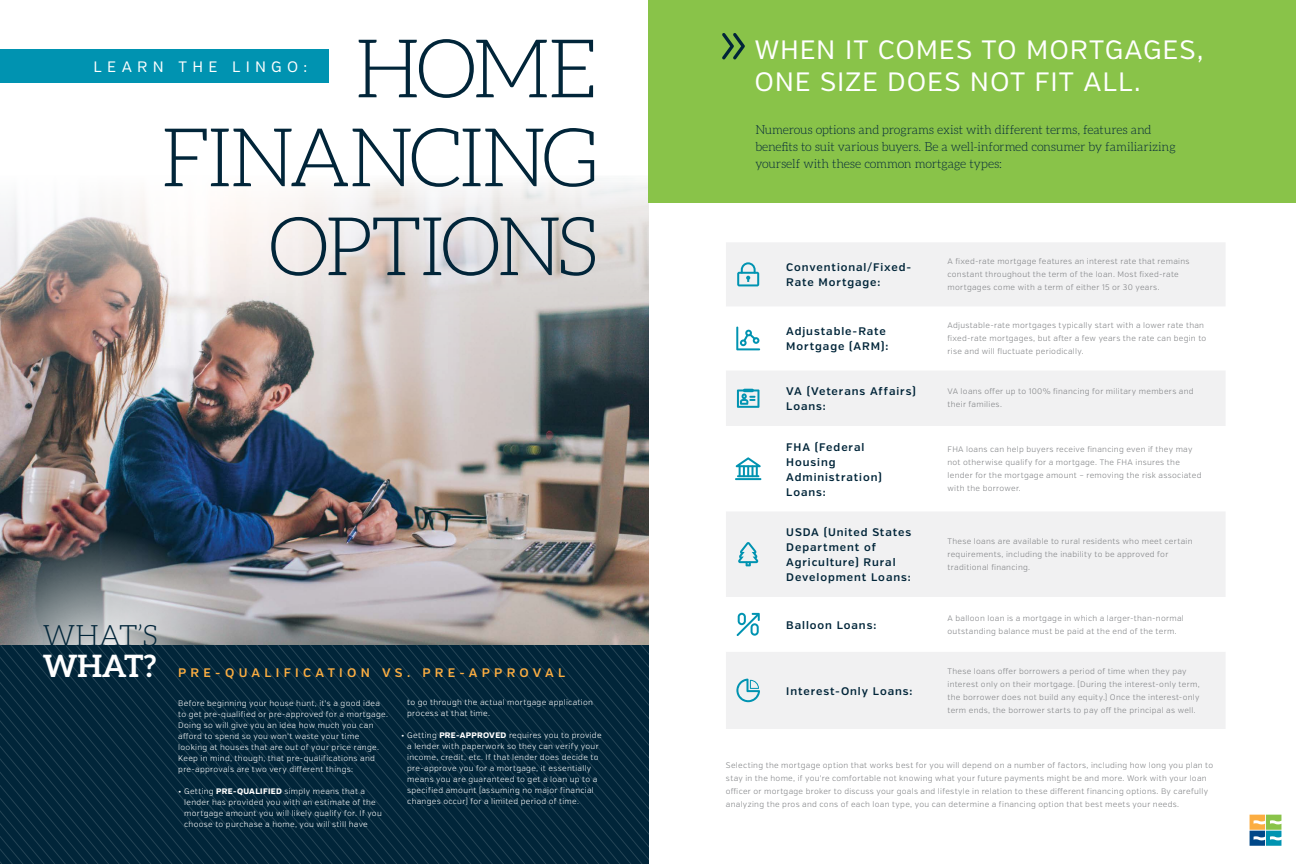
<style>
.page{position:relative;width:1296px;height:864px;background:#fff}
.page>*{position:absolute;margin:0;border:0;box-sizing:border-box;transform-origin:0 0}
.t1{font:300 81.4px/88.9px "Aleo";letter-spacing:-.05em;color:#012539;text-align:right}
.t2{font:700 30.9px "Aleo";color:#fff}
.t3{font:300 29.5px "Aleo";color:#012539}
.t4{font:26.5px/31.8px "Verb";letter-spacing:.03em;color:#fff}
.t5{font:15.1px "Verb";letter-spacing:.35em;color:#fff}
.t6{font:300 12.4px/17.2px "Aleo";letter-spacing:-.015em;color:#012539}
.t7{font:600 12.4px "Verb";letter-spacing:.35em;color:#fbad41}
.t8{font:600 11px/15px "Verb";letter-spacing:.085em;color:#012539}
.t9{font:300 8px/13px "Verb";letter-spacing:.035em;color:#808285}
.t10{font:300 8px/11px "Verb";letter-spacing:.035em;color:#fff}
.s1{font-weight:800}
</style>
<div class="page">
<img style="left:0;top:175px;width:649px;height:471px">
<svg style="left:0;top:528px;width:240px;height:118px;background:#7b8086"></svg>
<svg style="left:0;top:646px;width:649px;height:218px;background:#05283c"></svg>
<div style="left:0;top:49px;width:328px;height:34px;background:#0093b1"></div>
<div style="left:649px;top:0;width:647px;height:202px;background:#89c349"></div>
<svg style="left:726px;top:243px;width:499px;height:486px;fill:#f1f1f2"></svg>
<svg style="left:737px;top:262px;width:22px;height:24px"></svg>
<svg style="left:736px;top:327px;width:24px;height:23px"></svg>
<svg style="left:737px;top:389px;width:22px;height:19px"></svg>
<svg style="left:736px;top:457px;width:25px;height:20px"></svg>
<hr style="left:737px;top:475px;width:22px;height:2px;background:#0093b1">
<hr style="left:735px;top:478px;width:26px;height:2px;background:#0093b1">
<svg style="left:738px;top:542px;width:20px;height:24px"></svg>
<svg style="left:737px;top:613px;width:23px;height:23px"></svg>
<svg style="left:736px;top:679px;width:24px;height:23px"></svg>
<svg style="left:722px;top:33px;width:23px;height:26px"></svg>
<svg style="left:1250px;top:815px;width:31px;height:31px"></svg>
<h1 class="t1" style="left:161px;top:24px;width:439px">HOME<br>FINANCING<br>OPTIONS</h1>
<h3 class="t5" style="left:93px;top:58px;width:215px">LEARN THE LINGO:</h3>
<h3 class="t3" style="left:43px;top:620px;width:117px">WHAT’S</h3>
<h2 class="t2" style="left:43px;top:648px;width:115px">WHAT?</h2>
<h3 class="t7" style="left:178px;top:665px;width:388px">PRE-QUALIFICATION VS. PRE-APPROVAL</h3>
<p class="t10" style="left:178px;top:698px;width:211px">Before beginning your house hunt, it’s a good idea to get pre-qualified or pre-approved for a mortgage.<br>Doing so will give you an idea how much you can afford to spend so you won’t waste your time looking at houses that are out of your price range.<br>Keep in mind, though, that pre-qualifications and pre-approvals are two very different things:</p>
<p class="t10" style="left:184px;top:786px;width:199px;text-indent:-6px">• Getting <span class="s1">PRE-QUALIFIED</span> simply means that a lender has provided you with an estimate of the mortgage amount you will likely qualify for. If you choose to purchase a home, you will still have</p>
<p class="t10" style="left:407px;top:697px;width:187px">to go through the actual mortgage application process at that time.</p>
<p class="t10" style="left:407px;top:730px;width:196px;text-indent:-6px">• Getting <span class="s1">PRE-APPROVED</span> requires you to provide a lender with paperwork so they can verify your income, credit, etc. If that lender does decide to pre-approve you for a mortgage, it essentially means you are guaranteed to get a loan up to a specified amount (assuming no major financial changes occur) for a limited period of time.</p>
<h3 class="t4" style="left:754px;top:35px;width:451px">WHEN IT COMES TO MORTGAGES,<br>ONE SIZE DOES NOT FIT ALL.</h3>
<h3 class="t6" style="left:755px;top:121px;width:422px">Numerous options and programs exist with different terms, features and benefits to suit various buyers. Be a well-informed consumer by familiarizing yourself with these common mortgage types:</h3>
<h3 class="t8" style="left:786px;top:260px;width:126px">Conventional/Fixed-<br>Rate Mortgage:</h3>
<p class="t9" style="left:948px;top:255px;width:243px">A fixed-rate mortgage features an interest rate that remains constant throughout the term of the loan. Most fixed-rate mortgages come with a term of either 15 or 30 years.</p>
<h3 class="t8" style="left:786px;top:324px;width:104px">Adjustable-Rate<br>Mortgage (ARM):</h3>
<p class="t9" style="left:948px;top:319px;width:260px">Adjustable-rate mortgages typically start with a lower rate than fixed-rate mortgages, but after a few years the rate can begin to rise and will fluctuate periodically.</p>
<h3 class="t8" style="left:786px;top:384px;width:131px">VA (Veterans Affairs)<br>Loans:</h3>
<p class="t9" style="left:948px;top:385px;width:248px">VA loans offer up to 100% financing for military members and their families.</p>
<h3 class="t8" style="left:786px;top:439px;width:97px">FHA (Federal<br>Housing<br>Administration)<br>Loans:</h3>
<p class="t9" style="left:948px;top:443px;width:255px">FHA loans can help buyers receive financing even if they may not otherwise qualify for a mortgage. The FHA insures the lender for the mortgage amount – removing the risk associated with the borrower.</p>
<h3 class="t8" style="left:786px;top:525px;width:126px">USDA (United States<br>Department of<br>Agriculture) Rural<br>Development Loans:</h3>
<p class="t9" style="left:948px;top:535px;width:247px">These loans are available to rural residents who meet certain requirements, including the inability to be approved for traditional financing.</p>
<h3 class="t8" style="left:786px;top:618px;width:91px">Balloon Loans:</h3>
<p class="t9" style="left:948px;top:611px;width:238px">A balloon loan is a mortgage in which a larger-than-normal outstanding balance must be paid at the end of the term.</p>
<h3 class="t8" style="left:786px;top:684px;width:128px">Interest-Only Loans:</h3>
<p class="t9" style="left:948px;top:664px;width:254px">These loans offer borrowers a period of time when they pay interest only on their mortgage. (During the interest-only term, the borrower does not build any equity.) Once the interest-only term ends, the borrower starts to pay off the principal as well.</p>
<p class="t9" style="left:726px;top:759px;width:489px">Selecting the mortgage option that works best for you will depend on a number of factors, including how long you plan to stay in the home, if you’re comfortable not knowing what your future payments might be and more. Work with your loan officer or mortgage broker to discuss your goals and lifestyle in relation to these different financing options. By carefully analyzing the pros and cons of each loan type, you can determine a financing option that best meets your needs.</p>
</div>
